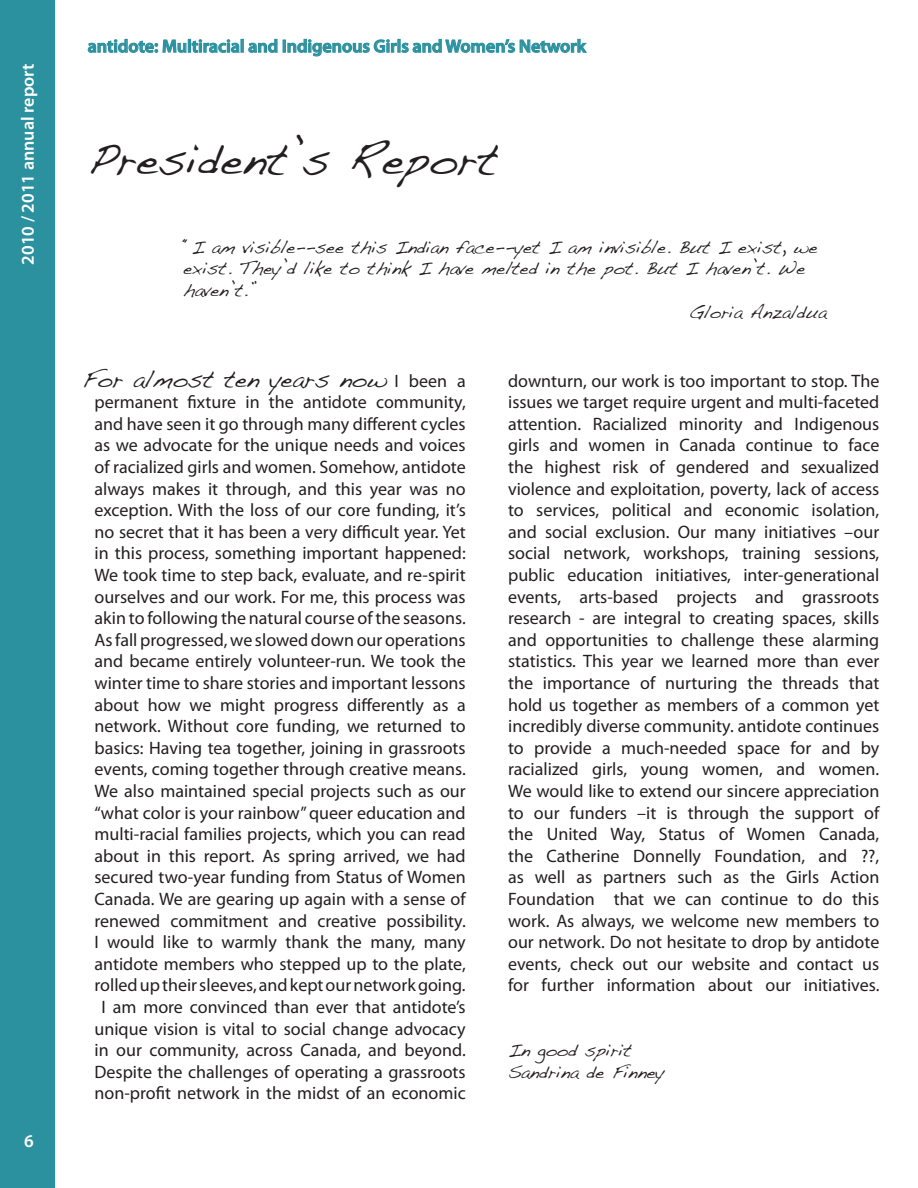
<style>
.page{position:relative;width:918px;height:1188px;background:#fff}
.page>*{position:absolute;margin:0;border:0;box-sizing:border-box;transform-origin:0 0}
.t1{font:45px "Handwriting Dakota";color:#231f20}
.t2{font:24px "Handwriting Dakota";color:#231f20}
.t3{font:18px/21.6px "Myriad Pro";color:#231f20;text-align:right}
.t4{font:18px/21.6px "Handwriting Dakota";color:#231f20}
.t5{font:600 18px "Myriad Pro";color:#077e8e}
.t6{font:600 18px "Myriad Pro";color:#fff}
</style>
<div class="page">
<div style="left:0;top:0;width:55px;height:1188px;background:#2c919f"></div>
<svg style="left:87px;top:38px;width:153px;height:15px"></svg>
<svg style="left:248px;top:38px;width:339px;height:19px"></svg>
<p class="t6" style="left:16px;top:265px;width:203px;rotate:-90deg">2010 / 2011 annual report</p>
<p class="t6" style="left:24px;top:1130px;width:11px">6</p>
<p class="t5" style="left:88px;top:35px;width:500px">antidote: Multiracial and Indigenous Girls and Women’s Network</p>
<h1 class="t1" style="left:87px;top:132px;width:412px">President’s Report</h1>
<p class="t4" style="left:183px;top:236px;width:636px">“I am visible--see this Indian face--yet I am invisible. But I exist, we</p>
<p class="t4" style="left:183px;top:257px;width:623px">exist. They’d like to think I have melted in the pot. But I haven’t. We</p>
<p class="t4" style="left:183px;top:279px;width:74px">haven’t.”</p>
<p class="t4" style="left:689px;top:301px;width:139px">Gloria Anzaldua</p>
<h2 class="t2" style="left:82px;top:364px;width:306px">For almost ten years now</h2>
<p class="t3" style="left:95px;top:370px;width:373px">I been a<br>permanent fixture in the antidote community, and have seen it go through many different cycles as we advocate for the unique needs and voices of racialized girls and women. Somehow, antidote always makes it through, and this year was no exception. With the loss of our core funding, it’s no secret that it has been a very difficult year. Yet in this process, something important happened:<br>We took time to step back, evaluate, and re-spirit ourselves and our work. For me, this process was akin to following the natural course of the seasons.<br>As fall progressed, we slowed down our operations and became entirely volunteer-run. We took the winter time to share stories and important lessons about how we might progress differently as a network. Without core funding, we returned to basics: Having tea together, joining in grassroots events, coming together through creative means.<br>We also maintained special projects such as our “what color is your rainbow” queer education and multi-racial families projects, which you can read about in this report. As spring arrived, we had secured two-year funding from Status of Women Canada. We are gearing up again with a sense of renewed commitment and creative possibility.<br>I would like to warmly thank the many, many antidote members who stepped up to the plate, rolled up their sleeves, and kept our network going.<br>I am more convinced than ever that antidote’s unique vision is vital to social change advocacy in our community, across Canada, and beyond.<br>Despite the challenges of operating a grassroots non-profit network in the midst of an economic</p>
<p class="t3" style="left:508px;top:370px;width:373px;text-align:justify">downturn, our work is too important to stop. The issues we target require urgent and multi-faceted attention. Racialized minority and Indigenous girls and women in Canada continue to face the highest risk of gendered and sexualized violence and exploitation, poverty, lack of access to services, political and economic isolation, and social exclusion. Our many initiatives –our social network, workshops, training sessions, public education initiatives, inter-generational events, arts-based projects and grassroots research - are integral to creating spaces, skills and opportunities to challenge these alarming statistics. This year we learned more than ever the importance of nurturing the threads that hold us together as members of a common yet incredibly diverse community. antidote continues to provide a much-needed space for and by racialized girls, young women, and women.<br>We would like to extend our sincere appreciation to our funders –it is through the support of the United Way, Status of Women Canada, the Catherine Donnelly Foundation, and ??, as well as partners such as the Girls Action Foundation that we can continue to do this work. As always, we welcome new members to our network. Do not hesitate to drop by antidote events, check out our website and contact us for further information about our initiatives.</p>
<p class="t4" style="left:508px;top:1039px;width:158px">In good spirit<br>Sandrina de Finney</p>
</div>
